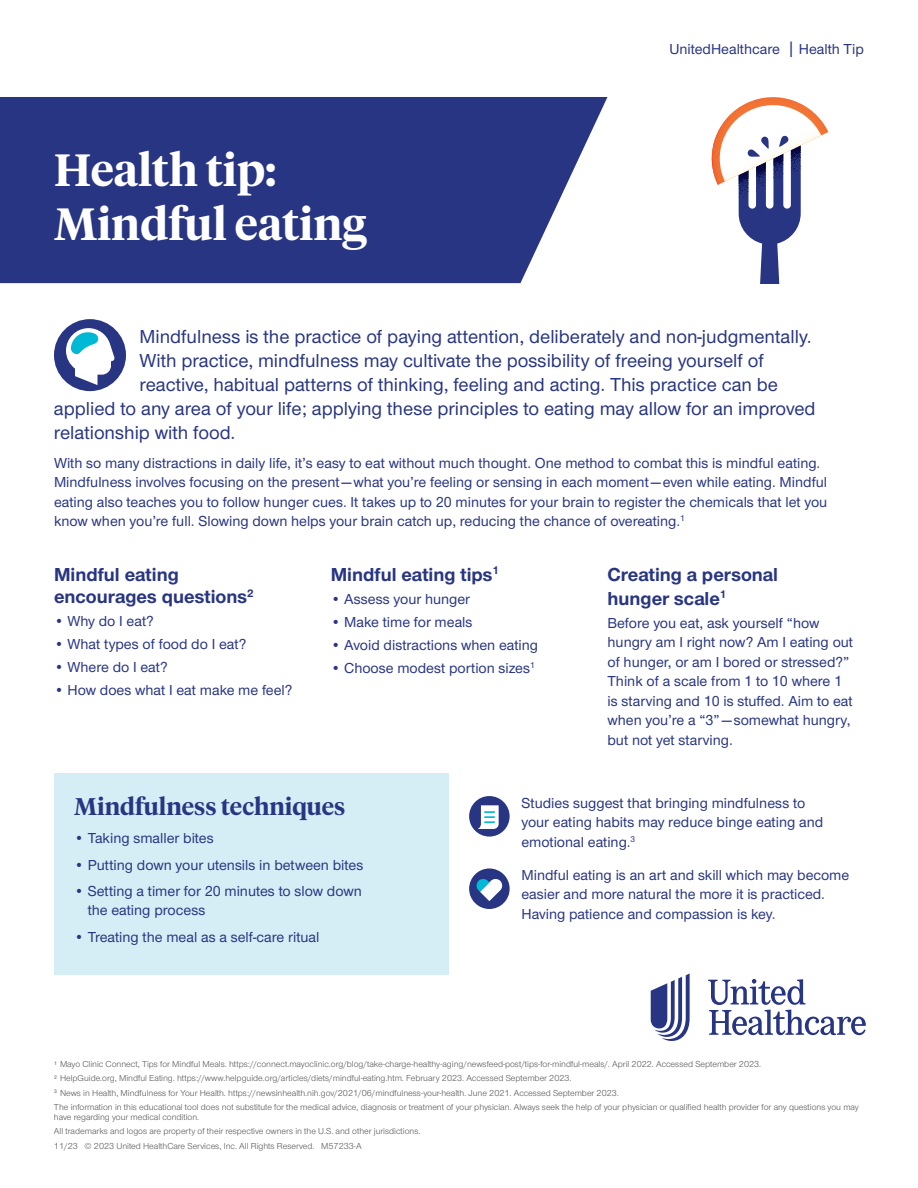
<style>
.page{position:relative;width:918px;height:1188px;background:#fff}
.page>*{position:absolute;margin:0;border:0;box-sizing:border-box;transform-origin:0 0}
.t1{font:600 45px/54px "UHC Serif Headline";color:#fff}
.t2{font:600 24px "UHC Serif Headline";color:#283582}
.t3{font:500 19.5px "UHC Sans";color:#283582}
.t4{font:700 19.5px/22.5px "UHC Sans";color:#283582}
.t5{font:500 15px/19.5px "UHC Sans";color:#283582}
.t6{font:9px/14.2px "UHC Sans";color:#57585a}
.s1{font-size:18.75px}
</style>
<div class="page">
<svg style="left:0;top:97px;width:608px;height:186px;background:#37438a"></svg>
<svg style="left:711px;top:97px;width:117px;height:186px"></svg>
<div style="left:54px;top:319px;width:72px;height:72px;background:#283582;border-radius:50%"></div>
<svg style="left:66px;top:328px;width:49px;height:57px"></svg>
<div style="left:54px;top:774px;width:395px;height:201px;background:#d5eef5"></div>
<div style="left:469px;top:796px;width:41px;height:41px;background:#283582;border-radius:50%"></div>
<svg style="left:478px;top:805px;width:21px;height:24px"></svg>
<div style="left:469px;top:868px;width:41px;height:41px;background:#283582;border-radius:50%"></div>
<svg style="left:476px;top:879px;width:27px;height:22px"></svg>
<svg style="left:651px;top:973px;width:39px;height:68px"></svg>
<svg style="left:708px;top:979px;width:158px;height:56px"></svg>
<h1 class="t1" style="left:54px;top:141px;width:314px">Health tip:<br>Mindful eating</h1>
<p class="t5" style="left:669px;top:39px;width:196px">UnitedHealthcare <span class="s1">|</span> Health Tip</p>
<p class="t3" style="left:140px;top:324px;width:674px">Mindfulness is the practice of paying attention, deliberately and non-judgmentally.</p>
<p class="t3" style="left:140px;top:348px;width:626px">With practice, mindfulness may cultivate the possibility of freeing yourself of</p>
<p class="t3" style="left:140px;top:372px;width:640px">reactive, habitual patterns of thinking, feeling and acting. This practice can be</p>
<p class="t3" style="left:54px;top:396px;width:763px">applied to any area of your life; applying these principles to eating may allow for an improved</p>
<p class="t3" style="left:54px;top:420px;width:183px">relationship with food.</p>
<p class="t5" style="left:54px;top:452px;width:775px">With so many distractions in daily life, it’s easy to eat without much thought. One method to combat this is mindful eating.<br>Mindfulness involves focusing on the present — what you’re feeling or sensing in each moment — even while eating. Mindful eating also teaches you to follow hunger cues. It takes up to 20 minutes for your brain to register the chemicals that let you know when you’re full. Slowing down helps your brain catch up, reducing the chance of overeating.<sup>1</sup></p>
<h2 class="t4" style="left:54px;top:562px;width:201px">Mindful eating encourages questions<sup>2</sup></h2>
<p class="t5" style="left:54px;top:611px;width:101px">• Why do I eat?</p>
<p class="t5" style="left:54px;top:634px;width:194px">• What types of food do I eat?</p>
<p class="t5" style="left:54px;top:657px;width:115px">• Where do I eat?</p>
<p class="t5" style="left:54px;top:680px;width:240px">• How does what I eat make me feel?</p>
<h2 class="t4" style="left:331px;top:562px;width:170px">Mindful eating tips<sup>1</sup></h2>
<p class="t5" style="left:331px;top:588px;width:141px">• Assess your hunger</p>
<p class="t5" style="left:331px;top:611px;width:143px">• Make time for meals</p>
<p class="t5" style="left:331px;top:634px;width:209px">• Avoid distractions when eating</p>
<p class="t5" style="left:331px;top:657px;width:206px">• Choose modest portion sizes<sup>1</sup></p>
<h2 class="t4" style="left:608px;top:562px;width:172px;line-height:24px">Creating a personal hunger scale<sup>1</sup></h2>
<p class="t5" style="left:608px;top:612px;width:247px">Before you eat, ask yourself “how hungry am I right now? Am I eating out of hunger, or am I bored or stressed?” Think of a scale from 1 to 10 where 1 is starving and 10 is stuffed. Aim to eat when you’re a “3” — somewhat hungry, but not yet starving.</p>
<h2 class="t2" style="left:74px;top:790px;width:273px">Mindfulness techniques</h2>
<p class="t5" style="left:74px;top:828px;width:141px">• Taking smaller bites</p>
<p class="t5" style="left:74px;top:854px;width:291px">• Putting down your utensils in between bites</p>
<p class="t5" style="left:88px;top:880px;width:276px;text-indent:-14px">• Setting a timer for 20 minutes to slow down the eating process</p>
<p class="t5" style="left:74px;top:926px;width:247px">• Treating the meal as a self-care ritual</p>
<p class="t5" style="left:521px;top:792px;width:303px">Studies suggest that bringing mindfulness to your eating habits may reduce binge eating and emotional eating.<sup>3</sup></p>
<p class="t5" style="left:521px;top:864px;width:329px">Mindful eating is an art and skill which may become easier and more natural the more it is practiced.<br>Having patience and compassion is key.</p>
<p class="t6" style="left:54px;top:1057px;width:709px"><sup>1</sup> Mayo Clinic Connect, Tips for Mindful Meals. https://connect.mayoclinic.org/blog/take-charge-healthy-aging/newsfeed-post/tips-for-mindful-meals/. April 2022. Accessed September 2023.<br><sup>2</sup> HelpGuide.org, Mindful Eating. https://www.helpguide.org/articles/diets/mindful-eating.htm. February 2023. Accessed September 2023.<br><sup>3</sup> News in Health, Mindfulness for Your Health. https://newsinhealth.nih.gov/2021/06/mindfulness-your-health. June 2021. Accessed September 2023.</p>
<p class="t6" style="left:54px;top:1102px;width:806px;line-height:9.8px">The information in this educational tool does not substitute for the medical advice, diagnosis or treatment of your physician. Always seek the help of your physician or qualified health provider for any questions you may have regarding your medical condition.</p>
<p class="t6" style="left:54px;top:1124px;width:368px">All trademarks and logos are property of their respective owners in the U.S. and other jurisdictions.</p>
<p class="t6" style="left:54px;top:1139px;width:25px">11/23</p>
<p class="t6" style="left:85px;top:1139px;width:231px">© 2023 United HealthCare Services, Inc. All Rights Reserved.</p>
<p class="t6" style="left:321px;top:1139px;width:42px">M57233-A</p>
</div>
